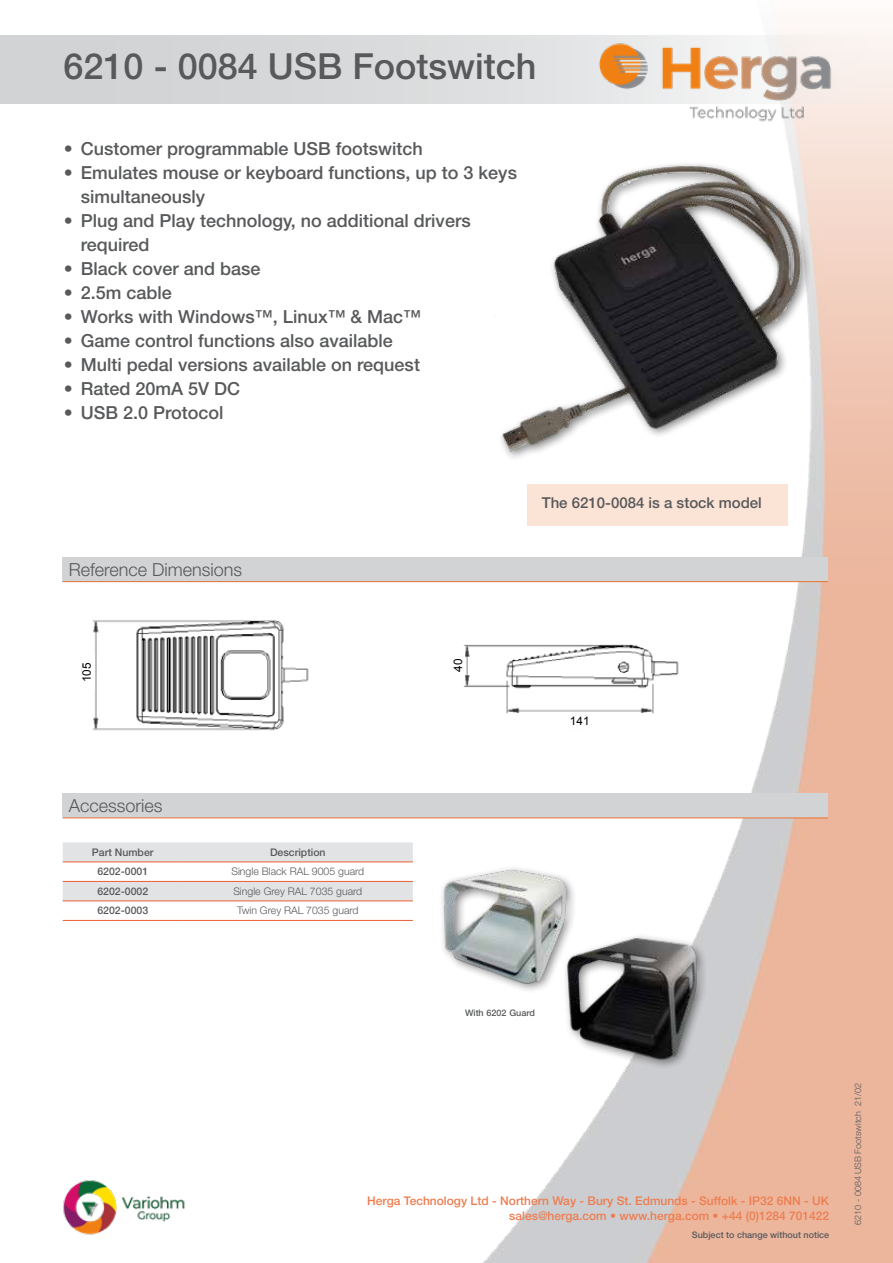
<style>
.page{position:relative;width:893px;height:1263px;background:#fff}
.page>*{position:absolute;margin:0;border:0;box-sizing:border-box;transform-origin:0 0}
.t1{font:500 36px "Helvetica Neue LT Pro";color:#58595b}
.t2{font:500 18px/24px "Helvetica Neue LT Pro";color:#58595b}
.t3{font:300 18px "Helvetica Neue LT Pro";color:#58595b}
.t4{font:500 15px "Helvetica Neue LT Pro";color:#58595b}
.t5{font:500 12px/14.4px "Helvetica Neue LT Pro";color:#ee7d50;text-align:right}
.t6{font:11.7px "Arial";color:#000}
.t7{font:300 10.5px "Helvetica Neue LT Pro";color:#58595b}
.t8{font:500 10.5px "Helvetica Neue LT Pro";color:#58595b}
.t9{font:500 9px "Helvetica Neue LT Pro";color:#58595b}
.t10{font:300 9px "Helvetica Neue LT Pro";color:#58595b}
</style>
<div class="page">
<img style="left:479px;top:27px;width:414px;height:1236px">
<div style="left:0;top:35px;width:893px;height:68px;background:#d6d8d8"></div>
<img style="left:562px;top:27px;width:306px;height:170px">
<img style="left:63px;top:1180px;width:122px;height:55px">
<img style="left:495px;top:142px;width:342px;height:328px">
<img style="left:81px;top:620px;width:228px;height:111px">
<div style="left:82px;top:653px;width:12px;height:38px;background:#fff"></div>
<div style="left:527px;top:484px;width:261px;height:42px;background:#fbe3d6"></div>
<div style="left:439px;top:864px;width:138px;height:130px;background:#000;opacity:.5"></div>
<img style="left:442px;top:866px;width:126px;height:120px">
<div style="left:561px;top:933px;width:147px;height:137px;background:#000;opacity:.5"></div>
<img style="left:565px;top:935px;width:133px;height:127px">
<svg style="left:63px;top:842px;width:350px;height:78px"></svg>
<hr style="left:63px;top:861px;width:120px;height:1px;background:#ea5e2f">
<hr style="left:183px;top:861px;width:230px;height:1px;background:#ea5e2f">
<hr style="left:63px;top:881px;width:120px;height:1px;background:#ea5e2f">
<hr style="left:183px;top:881px;width:230px;height:1px;background:#ea5e2f">
<hr style="left:63px;top:900px;width:120px;height:1px;background:#ea5e2f">
<hr style="left:183px;top:900px;width:230px;height:1px;background:#ea5e2f">
<hr style="left:63px;top:920px;width:120px;height:1px;background:#ea5e2f">
<hr style="left:183px;top:920px;width:230px;height:1px;background:#ea5e2f">
<div style="left:63px;top:557px;width:765px;height:25px;background:#d1d3d4"></div>
<hr style="left:63px;top:581px;width:765px;height:1px;background:#ec7230">
<img style="left:452px;top:629px;width:242px;height:103px">
<div style="left:561px;top:716px;width:38px;height:11px;background:#fff"></div>
<div style="left:454px;top:646px;width:11px;height:38px;background:#fff"></div>
<div style="left:63px;top:793px;width:765px;height:25px;background:#d1d3d4"></div>
<hr style="left:63px;top:817px;width:765px;height:1px;background:#ec7230">
<h1 class="t1" style="left:64px;top:45px;width:474px">6210 - 0084 USB Footswitch</h1>
<p class="t2" style="left:64px;top:137px;width:361px">• Customer programmable USB footswitch</p>
<p class="t2" style="left:81px;top:161px;width:438px;text-indent:-17px">• Emulates mouse or keyboard functions, up to 3 keys simultaneously</p>
<p class="t2" style="left:81px;top:209px;width:391px;text-indent:-17px">• Plug and Play technology, no additional drivers required</p>
<p class="t2" style="left:64px;top:257px;width:198px">• Black cover and base</p>
<p class="t2" style="left:64px;top:281px;width:110px">• 2.5m cable</p>
<p class="t2" style="left:64px;top:305px;width:359px">• Works with Windows™, Linux™ &amp; Mac™</p>
<p class="t2" style="left:64px;top:329px;width:331px">• Game control functions also available</p>
<p class="t2" style="left:64px;top:353px;width:358px">• Multi pedal versions available on request</p>
<p class="t2" style="left:64px;top:377px;width:178px">• Rated 20mA 5V DC</p>
<p class="t2" style="left:64px;top:401px;width:161px">• USB 2.0 Protocol</p>
<p class="t3" style="left:69px;top:558px;width:175px">Reference Dimensions</p>
<p class="t4" style="left:542px;top:494px;width:222px">The 6210-0084 is a stock model</p>
<p class="t6" style="left:79px;top:682px;width:21px;rotate:-90deg">105</p>
<p class="t6" style="left:80px;top:806px;width:15px;rotate:-90deg">40</p>
<p class="t3" style="left:69px;top:794px;width:95px">Accessories</p>
<p class="t8" style="left:92px;top:846px;width:63px">Part Number</p>
<p class="t8" style="left:270px;top:846px;width:57px">Description</p>
<p class="t8" style="left:97px;top:865px;width:52px">6202-0001</p>
<p class="t7" style="left:231px;top:865px;width:134px">Single Black RAL 9005 guard</p>
<p class="t8" style="left:97px;top:885px;width:52px">6202-0002</p>
<p class="t7" style="left:233px;top:885px;width:130px">Single Grey RAL 7035 guard</p>
<p class="t8" style="left:97px;top:904px;width:52px">6202-0003</p>
<p class="t7" style="left:237px;top:904px;width:123px">Twin Grey RAL 7035 guard</p>
<p class="t6" style="left:450px;top:672px;width:15px;rotate:-90deg">40</p>
<p class="t6" style="left:570px;top:713px;width:21px">141</p>
<p class="t9" style="left:465px;top:1007px;width:71px">With 6202 Guard</p>
<p class="t5" style="left:367px;top:1193px;width:463px">Herga Technology Ltd - Northern Way - Bury St. Edmunds - Suffolk - IP32 6NN - UK sales@herga.com • www.herga.com • +44 (0)1284 701422</p>
<p class="t9" style="left:692px;top:1230px;width:139px">Subject to change without notice</p>
<p class="t10" style="left:852px;top:1225px;width:143px;rotate:-90deg">6210 - 0084 USB Footswitch 21/02</p>
</div>
